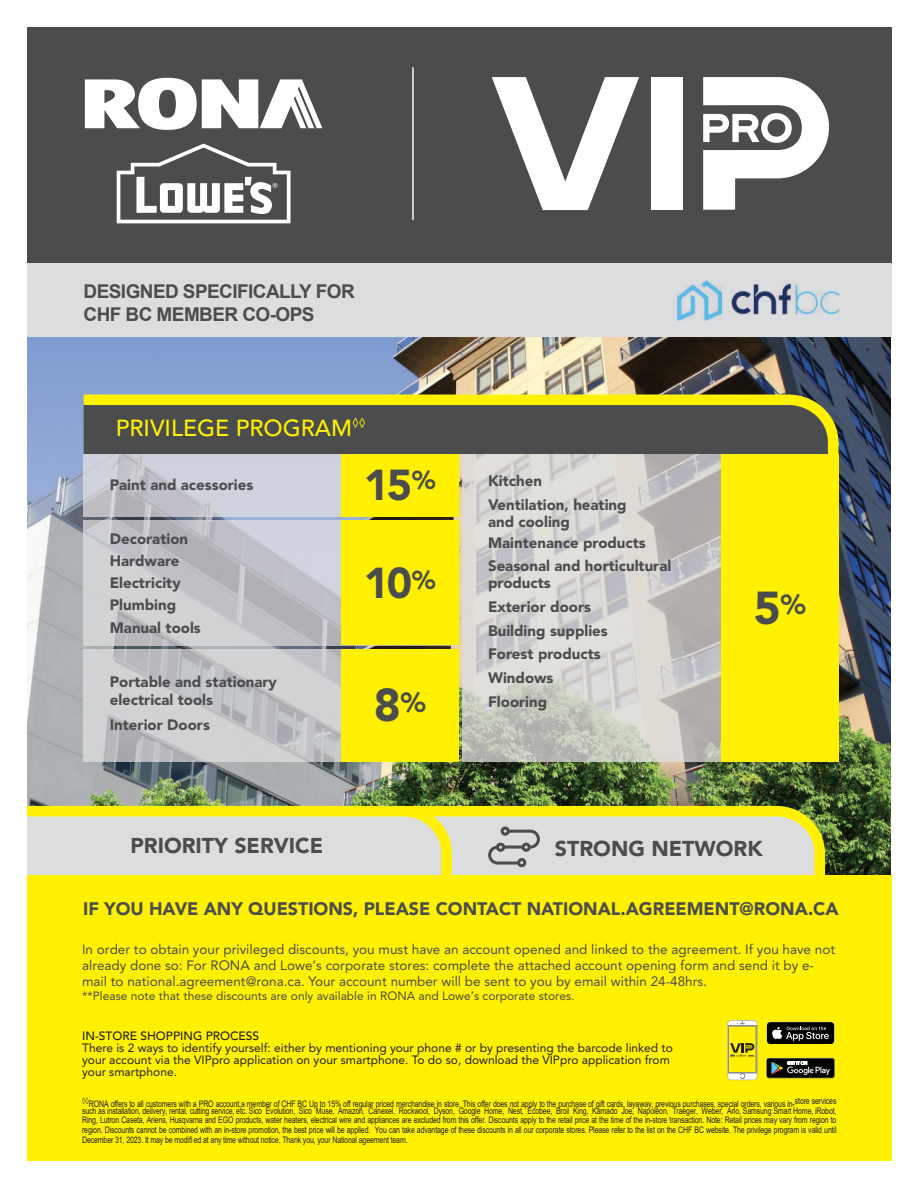
<style>
.page{position:relative;width:918px;height:1188px;background:#fff}
.page>*{position:absolute;margin:0;border:0;box-sizing:border-box;transform-origin:0 0}
.t1{font:900 45.75px "Avenir LT Std";color:#4b4c4d}
.t2{font:900 42.9px "Avenir LT Std";color:#4b4c4d}
.t3{font:500 23.1px "Avenir LT Std";color:#fff101}
.t4{font:900 21.3px "Avenir LT Std";color:#4b4c4d}
.t5{font:700 19.05px/22.8px "Arial";letter-spacing:-.03em;color:#4b4c4d}
.t6{font:900 18px "Avenir LT Std";color:#4b4c4d}
.t7{font:900 15px/23.9px "Avenir LT Std";color:#4b4c4d}
.t8{font:13.5px/15.8px "Avenir LT Std";color:#4b4c4d}
.t9{font:12px/12px "Avenir LT Std";color:#231f20}
.t10{font:12px "Avenir LT Std";color:#4b4c4d}
.t11{font:500 12px "Avenir LT Std";color:#231f20}
.t12{font:9px/9.6px "Arial";letter-spacing:-.02em;color:#231f20;scale:.78 1}
</style>
<div class="page">
<img style="left:27px;top:337px;width:864px;height:538px">
<div style="left:27px;top:27px;width:864px;height:237px;background:#4b4c4d"></div>
<div style="left:27px;top:264px;width:864px;height:73px;background:#dcdddf"></div>
<svg style="left:492px;top:77px;width:147px;height:133px"></svg>
<div style="left:651px;top:77px;width:32px;height:133px;background:#fff"></div>
<svg style="left:703px;top:77px;width:126px;height:133px"></svg>
<hr style="left:412px;top:67px;width:2px;height:153px;background:#fff">
<svg style="left:85px;top:78px;width:237px;height:52px"></svg>
<svg style="left:457px;top:801px;width:373px;height:74px;background:#d2d3a7"></svg>
<svg style="left:27px;top:801px;width:430px;height:74px;background:#dbdbb2"></svg>
<div style="left:27px;top:875px;width:864px;height:286px;background:#fff101"></div>
<div style="left:501px;top:827px;width:9px;height:9px;border:3px solid #4b4c4d;border-radius:50%"></div>
<div style="left:517px;top:858px;width:9px;height:9px;border:3px solid #4b4c4d;border-radius:50%"></div>
<svg style="left:487px;top:828px;width:54px;height:38px;background:#b5b6b8"></svg>
<img style="left:84px;top:468px;width:257px;height:49px">
<img style="left:84px;top:521px;width:257px;height:124px">
<img style="left:84px;top:649px;width:257px;height:112px">
<img style="left:463px;top:468px;width:258px;height:293px">
<div style="left:341px;top:454px;width:117px;height:63px;background:#fff101"></div>
<div style="left:341px;top:521px;width:117px;height:124px;background:#fff101"></div>
<div style="left:341px;top:649px;width:117px;height:112px;background:#fff101"></div>
<div style="left:721px;top:454px;width:117px;height:307px;background:#fff101"></div>
<svg style="left:767px;top:1022px;width:68px;height:21px"></svg>
<svg style="left:766px;top:1058px;width:69px;height:20px"></svg>
<img style="left:729px;top:1020px;width:27px;height:1px">
<svg style="left:727px;top:1021px;width:31px;height:59px"></svg>
<svg style="left:73px;top:389px;width:771px;height:79px;background:#818056"></svg>
<img style="left:674px;top:280px;width:166px;height:41px">
<svg style="left:117px;top:144px;width:174px;height:79px"></svg>
<h3 class="t5" style="left:84px;top:280px;width:273px">DESIGNED SPECIFICALLY FOR<br>CHF BC MEMBER CO-OPS</h3>
<h3 class="t3" style="left:116px;top:414px;width:252px">PRIVILEGE PROGRAM<sup>◊◊</sup></h3>
<h3 class="t7" style="left:110px;top:475px;width:145px">Paint and acessories</h3>
<h3 class="t7" style="left:110px;top:529px;width:93px;line-height:22.4px">Decoration<br>Hardware<br>Electricity<br>Plumbing<br>Manual tools</h3>
<h3 class="t7" style="left:110px;top:674px;width:169px;line-height:18px">Portable and stationary electrical tools</h3>
<h3 class="t7" style="left:110px;top:714px;width:102px">Interior Doors</h3>
<h2 class="t2" style="left:364px;top:468px;width:73px">15<sup>%</sup></h2>
<h2 class="t2" style="left:364px;top:565px;width:73px">10<sup>%</sup></h2>
<h1 class="t1" style="left:374px;top:687px;width:54px">8<sup>%</sup></h1>
<h3 class="t7" style="left:488px;top:471px;width:140px">Kitchen<br>Ventilation, heating</h3>
<h3 class="t7" style="left:488px;top:513px;width:159px;line-height:20.9px">and cooling<br>Maintenance products</h3>
<h3 class="t7" style="left:488px;top:559px;width:185px;line-height:16.5px">Seasonal and horticultural products</h3>
<h3 class="t7" style="left:488px;top:596px;width:121px">Exterior doors<br>Building supplies<br>Forest products<br>Windows<br>Flooring</h3>
<h1 class="t1" style="left:754px;top:589px;width:54px">5<sup>%</sup></h1>
<h3 class="t4" style="left:130px;top:837px;width:194px">PRIORITY SERVICE</h3>
<h3 class="t4" style="left:555px;top:840px;width:209px">STRONG NETWORK</h3>
<h3 class="t6" style="left:83px;top:902px;width:757px">IF YOU HAVE ANY QUESTIONS, PLEASE CONTACT NATIONAL.AGREEMENT@RONA.CA</h3>
<p class="t8" style="left:82px;top:943px;width:755px">In order to obtain your privileged discounts, you must have an account opened and linked to the agreement. If you have not already done so: For RONA and Lowe’s corporate stores: complete the attached account opening form and send it by e&shy;mail to national.agreement@rona.ca. Your account number will be sent to you by email within 24-48hrs.</p>
<h3 class="t10" style="left:82px;top:991px;width:494px">**Please note that these discounts are only available in RONA and Lowe’s corporate stores.</h3>
<h3 class="t11" style="left:82px;top:1029px;width:179px">IN-STORE SHOPPING PROCESS</h3>
<h3 class="t9" style="left:82px;top:1043px;width:592px">There is 2 ways to identify yourself: either by mentioning your phone # or by presenting the barcode linked to your account via the VIPpro application on your smartphone. To do so, download the VIPpro application from your smartphone.</h3>
<p class="t12" style="left:82px;top:1100px;width:969px;line-height:7.2px">◊◊RONA offers to all customers with a PRO account,a member of CHF BC Up to 15% off regular priced merchandise in store. This offer does not apply to the purchase of gift cards, layaway, previous purchases, special orders, various in-store services such as installation, delivery, rental, cutting service, etc. Sico Évolution, Sico Muse, Amazon, Canexel, Rockwool, Dyson, Google Home, Nest, Ecobee, Broil King, Kamado Joe, Napoléon, Traeger, Weber, Arlo, Samsung Smart Home, iRobot,</p>
<p class="t12" style="left:82px;top:1115px;width:969px;text-align:justify">Ring, Lutron Caseta, Ariens, Husqvarna and EGO products, water heaters, electrical wire and appliances are excluded from this offer. Discounts apply to the retail price at the time of the in-store transaction. Note: Retail prices may vary from region to region. Discounts cannot be combined with an in-store promotion, the best price will be applied. You can take advantage of these discounts in all our corporate stores. Please refer to the list on the CHF BC website. The privilege program is valid until December 31, 2023. It may be modifi ed at any time without notice. Thank you, your National ageement team.</p>
</div>
